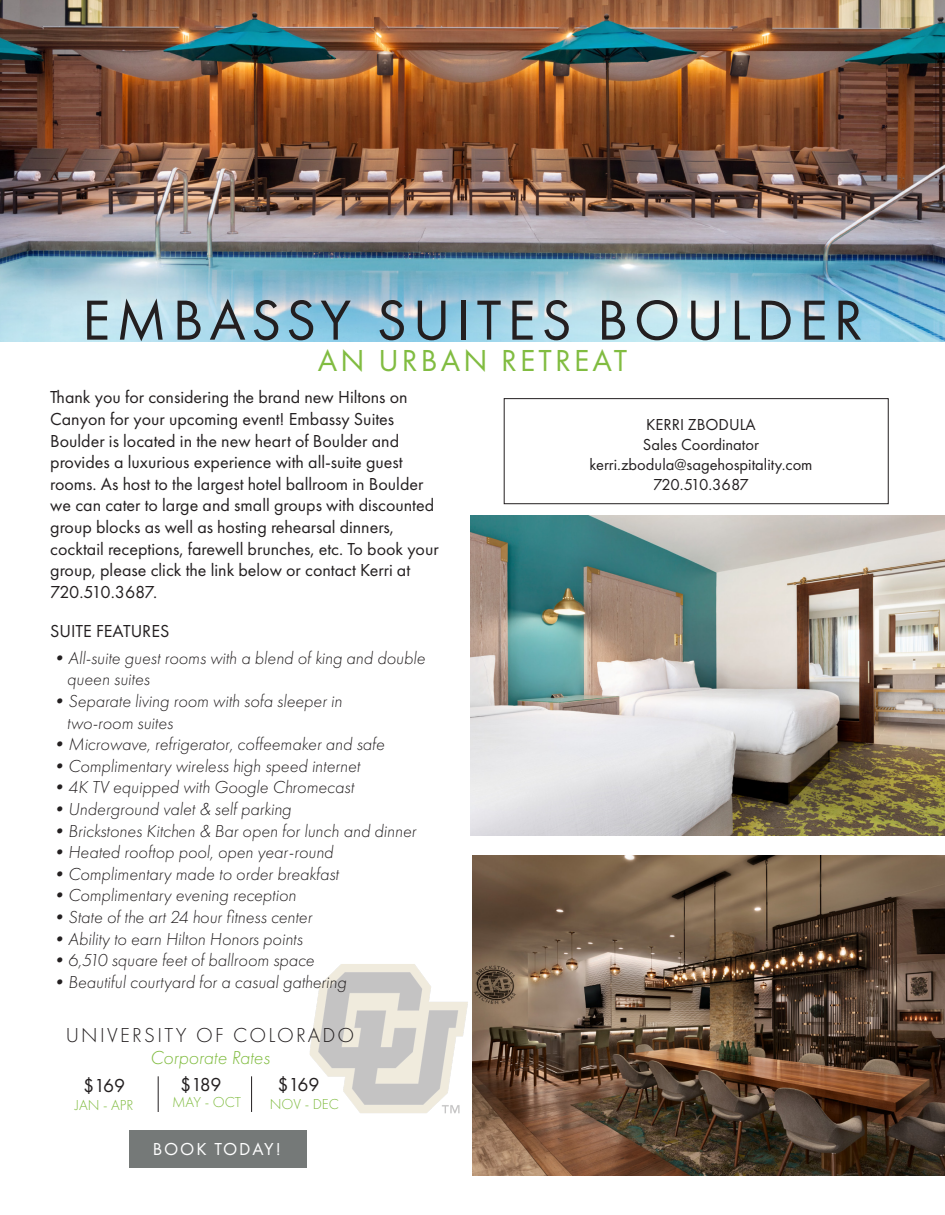
<style>
.page{position:relative;width:945px;height:1215px;background:#fff}
.page>*{position:absolute;margin:0;border:0;box-sizing:border-box;transform-origin:0 0}
.t1{font:58.5px "Futura PT";letter-spacing:.1em;color:#231f20}
.t2{font:31.5px "Futura PT";letter-spacing:.1em;color:#81bc41}
.t3{font:300 21px "Futura PT";letter-spacing:.11em;color:#231f20}
.t4{font:italic 300 19.5px "Futura PT";color:#81bc41}
.t5{font:19.5px "Futura PT";letter-spacing:-.065em;color:#231f20}
.t6{font:italic 300 18px/21.6px "Futura PT";color:#231f20}
.t7{font:18px/21.6px "Futura PT";color:#231f20}
.t8{font:18px "Futura PT";letter-spacing:.1em;color:#fff}
.t9{font:16.5px "Futura PT";color:#231f20}
.t10{font:16.5px "Futura PT";letter-spacing:-.05em;color:#231f20}
.t11{font:300 15px "Futura PT";color:#81bc41}
</style>
<div class="page">
<img style="left:0;top:0;width:945px;height:342px">
<img style="left:471px;top:516px;width:474px;height:320px">
<img style="left:310px;top:964px;width:158px;height:150px">
<div style="left:129px;top:1130px;width:177px;height:38px;background:#757978"></div>
<hr style="left:158px;top:1076px;width:1px;height:36px;background:#231f20">
<hr style="left:251px;top:1076px;width:1px;height:36px;background:#231f20">
<img style="left:473px;top:856px;width:472px;height:320px">
<div style="left:504px;top:398px;width:385px;height:106px;border:1px solid #231f20"></div>
<p class="t1" style="left:82px;top:285px;width:782px">EMBASSY SUITES BOULDER</p>
<p class="t2" style="left:318px;top:342px;width:311px">AN URBAN RETREAT</p>
<p class="t7" style="left:50px;top:387px;width:390px">Thank you for considering the brand new Hiltons on Canyon for your upcoming event! Embassy Suites Boulder is located in the new heart of Boulder and provides a luxurious experience with all-suite guest rooms. As host to the largest hotel ballroom in Boulder we can cater to large and small groups with discounted group blocks as well as hosting rehearsal dinners, cocktail receptions, farewell brunches, etc. To book your group, please click the link below or contact Kerri at 720.510.3687.</p>
<p class="t9" style="left:646px;top:415px;width:111px">KERRI ZBODULA</p>
<p class="t9" style="left:643px;top:435px;width:118px">Sales Coordinator</p>
<p class="t9" style="left:589px;top:455px;width:225px">kerri.zbodula@sagehospitality.com</p>
<p class="t10" style="left:653px;top:474px;width:97px">720.510.3687</p>
<p class="t7" style="left:50px;top:620px;width:121px">SUITE FEATURES</p>
<p class="t6" style="left:67px;top:647px;width:360px;text-indent:-17px">•All-suite guest rooms with a blend of king and double queen suites</p>
<p class="t6" style="left:67px;top:690px;width:277px;text-indent:-17px">•Separate living room with sofa sleeper in two-room suites</p>
<p class="t6" style="left:50px;top:734px;width:336px">•Microwave, refrigerator, coffeemaker and safe</p>
<p class="t6" style="left:50px;top:755px;width:311px">•Complimentary wireless high speed internet</p>
<p class="t6" style="left:50px;top:777px;width:305px">•4K TV equipped with Google Chromecast</p>
<p class="t6" style="left:50px;top:798px;width:243px">•Underground valet &amp; self parking</p>
<p class="t6" style="left:50px;top:820px;width:368px">•Brickstones Kitchen &amp; Bar open for lunch and dinner</p>
<p class="t6" style="left:50px;top:842px;width:285px">•Heated rooftop pool, open year-round</p>
<p class="t6" style="left:50px;top:863px;width:290px">•Complimentary made to order breakfast</p>
<p class="t6" style="left:50px;top:885px;width:247px">•Complimentary evening reception</p>
<p class="t6" style="left:50px;top:906px;width:263px">•State of the art 24 hour fitness center</p>
<p class="t6" style="left:50px;top:928px;width:254px">•Ability to earn Hilton Honors points</p>
<p class="t6" style="left:50px;top:950px;width:266px">•6,510 square feet of ballroom space</p>
<p class="t6" style="left:50px;top:971px;width:298px">•Beautiful courtyard for a casual gathering</p>
<p class="t3" style="left:66px;top:1023px;width:290px">UNIVERSITY OF COLORADO</p>
<p class="t4" style="left:150px;top:1046px;width:121px">Corporate Rates</p>
<p class="t5" style="left:180px;top:1073px;width:43px">$189</p>
<p class="t5" style="left:277px;top:1073px;width:44px">$169</p>
<p class="t11" style="left:172px;top:1094px;width:70px">MAY - OCT</p>
<p class="t11" style="left:270px;top:1095px;width:71px">NOV - DEC</p>
<p class="t5" style="left:83px;top:1074px;width:44px">$169</p>
<p class="t11" style="left:75px;top:1096px;width:60px">JAN - APR</p>
<p class="t8" style="left:153px;top:1138px;width:129px">BOOK TODAY!</p>
</div>
